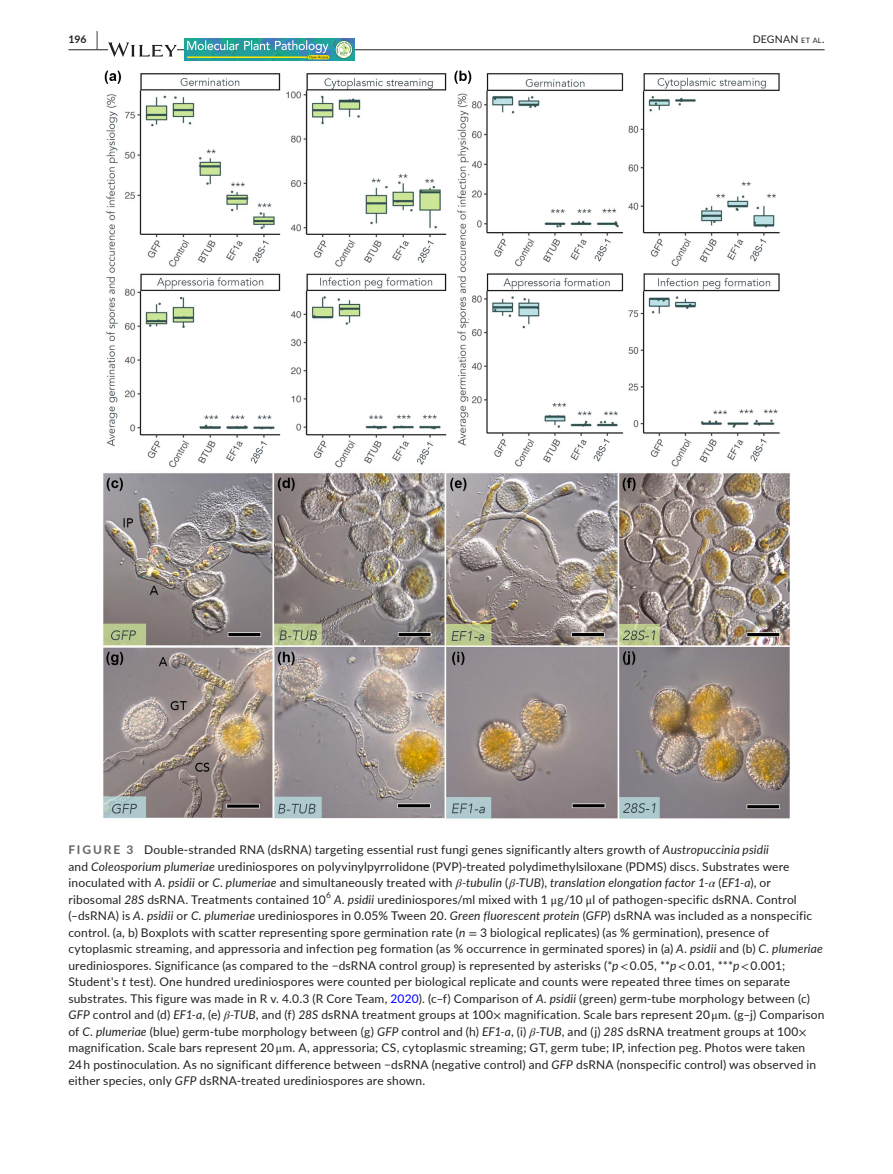
<style>
.page{position:relative;width:893px;height:1174px;background:#fff}
.page>*{position:absolute;margin:0;border:0;box-sizing:border-box;transform-origin:0 0}
.t1{font:12px/16.5px "Lato";letter-spacing:.015em;color:#231f20}
.t2{font:10.5px "Lato";letter-spacing:.025em;color:#231f20}
.t3{font:700 10.5px "Lato";color:#231f20}
.t4{font:8.4px "Lato";color:#231f20}
.s1{font-size:19.5px}
.s2{font-size:7.35px}
.s3{font-weight:700;color:#636366}
.s4{font-style:italic}
.s5{font-family:"STIX";font-style:italic}
.s6{font-family:"STIX"}
.s7{color:#00f}
</style>
<div class="page">
<hr style="left:68px;top:49px;width:756px;height:1px;background:#231f20">
<svg style="left:108px;top:42px;width:69px;height:15px"></svg>
<img style="left:185px;top:39px;width:170px;height:22px">
<img style="left:102px;top:70px;width:689px;height:749px">
<p class="t3" style="left:68px;top:31px;width:31px">196 <span class="s1">|</span></p>
<p class="t2" style="left:753px;top:31px;width:73px">DEGNAN <span class="s2">et al</span>.</p>
<p class="t1" style="left:68px;top:841px;width:722px"><span class="s3">FIGURE 3</span> Double-stranded RNA (dsRNA) targeting essential rust fungi genes significantly alters growth of <span class="s4">Austropuccinia psidii </span>and <span class="s4">Coleosporium plumeriae</span> urediniospores on polyvinylpyrrolidone (PVP)-treated polydimethylsiloxane (PDMS) discs. Substrates were inoculated with <span class="s4">A. psidii</span> or <span class="s4">C. plumeriae</span> and simultaneously treated with <span class="s5">β</span><span class="s4">-tubulin</span> (<span class="s5">β</span><span class="s4">-TUB</span>), <span class="s4">translation elongation factor 1-</span><span class="s5">α</span> (<span class="s4">EF1-a</span>), or ribosomal <span class="s4">28S</span> dsRNA. Treatments contained 10</p>
<p class="t4" style="left:326px;top:889px;width:6px">6</p>
<p class="t1" style="left:68px;top:890px;width:758px;text-indent:266px"><span class="s4">A. psidii</span> urediniospores/ml mixed with 1 <span class="s6">μ</span>g/10 <span class="s6">μ</span>l of pathogen-specific dsRNA. Control (–dsRNA) is <span class="s4">A. psidii</span> or <span class="s4">C. plumeriae</span> urediniospores in 0.05% Tween 20. <span class="s4">Green fluorescent protein</span> (<span class="s4">GFP</span>) dsRNA was included as a nonspecific control. (a, b) Boxplots with scatter representing spore germination rate (<span class="s4">n</span> <span class="s6">=</span> 3 biological replicates) (as % germination), presence of cytoplasmic streaming, and appressoria and infection peg formation (as % occurrence in germinated spores) in (a) <span class="s4">A. psidii</span> and (b) <span class="s4">C. plumeriae </span>urediniospores. Significance (as compared to the −dsRNA control group) is represented by asterisks (*<span class="s4">p</span><span class="s6">&lt;</span> 0.05, **<span class="s4">p</span><span class="s6">&lt;</span> 0.01, ***<span class="s4">p</span><span class="s6">&lt;</span> 0.001; Student's <span class="s4">t</span> test). One hundred urediniospores were counted per biological replicate and counts were repeated three times on separate substrates. This figure was made in R v. 4.0.3 (R Core Team, <span class="s7">2020</span>). (c–f) Comparison of <span class="s4">A. psidii</span> (green) germ-tube morphology between (c)<br><span class="s4">GFP</span> control and (d) <span class="s4">EF1-a</span>, (e) <span class="s5">β</span><span class="s4">-TUB</span>, and (f) <span class="s4">28S</span> dsRNA treatment groups at 100<span class="s6">×</span> magnification. Scale bars represent 20 <span class="s6">μ</span>m. (g–j) Comparison of <span class="s4">C. plumeriae</span> (blue) germ-tube morphology between (g) <span class="s4">GFP</span> control and (h) <span class="s4">EF1-a</span>, (i) <span class="s5">β</span><span class="s4">-TUB</span>, and (j) <span class="s4">28S</span> dsRNA treatment groups at 100<span class="s6">× </span>magnification. Scale bars represent 20 <span class="s6">μ</span>m. A, appressoria; CS, cytoplasmic streaming; GT, germ tube; IP, infection peg. Photos were taken<br>24 h postinoculation. As no significant difference between −dsRNA (negative control) and <span class="s4">GFP</span> dsRNA (nonspecific control) was observed in either species, only <span class="s4">GFP</span> dsRNA-treated urediniospores are shown.</p>
</div>
